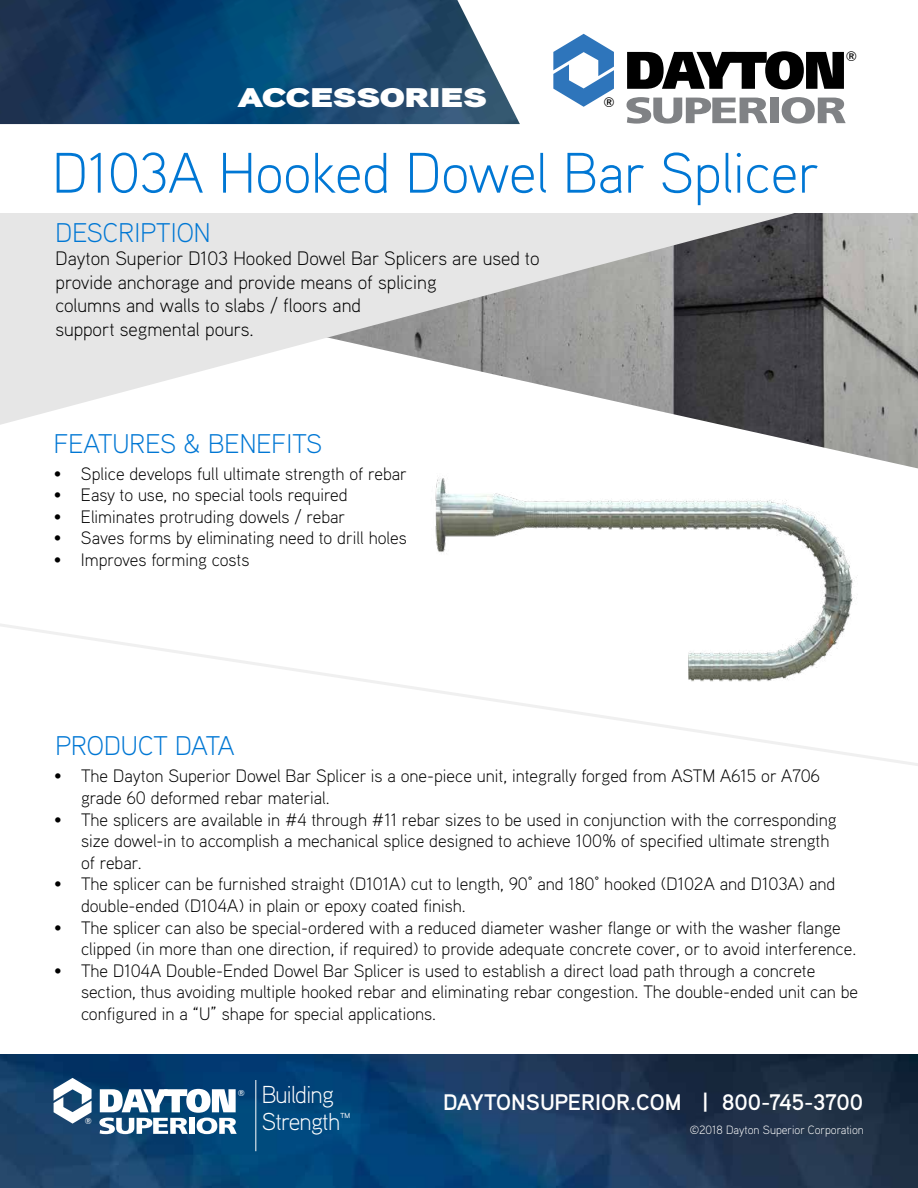
<style>
.page{position:relative;width:918px;height:1188px;background:#fff}
.page>*{position:absolute;margin:0;border:0;box-sizing:border-box;transform-origin:0 0}
.t1{font:300 57px "Aaux Pro OT";color:#0077d4}
.t2{font:300 27px "Aaux Pro OT";color:#0077d4}
.t3{font:27px "Aaux Pro OT Poster";color:#fff}
.t4{font:300 24.45px/27.3px "Aaux Pro OT";letter-spacing:-.03em;color:#fff}
.t5{font:700 22.5px "Aaux Pro OT";color:#fff}
.t6{font:300 19.5px/23.4px "Aaux Pro OT";color:#000}
.t7{font:300 18px/21.6px "Aaux Pro OT";color:#000}
.t8{font:13.5px "Humanist 777 BT Roman B";color:#000}
.t9{font:300 12px "Aaux Pro OT";color:#fff}
.t10{font:8.4px "Humanist 777 BT Roman B";color:#fff}
</style>
<div class="page">
<img style="left:722px;top:213px;width:196px;height:255px">
<svg style="left:0;top:213px;width:863px;height:212px;fill:#e6e6e6"></svg>
<svg style="left:0;top:624px;width:918px;height:142px"></svg>
<img style="left:0;top:1054px;width:918px;height:134px">
<img style="left:0;top:0;width:520px;height:124px">
<svg style="left:627px;top:51px;width:217px;height:38px"></svg>
<svg style="left:553px;top:34px;width:61px;height:73px"></svg>
<svg style="left:627px;top:97px;width:140px;height:27px"></svg>
<div style="left:770px;top:98px;width:9px;height:25px;background:#808285"></div>
<svg style="left:782px;top:97px;width:64px;height:27px"></svg>
<svg style="left:54px;top:1078px;width:38px;height:46px"></svg>
<svg style="left:99px;top:1089px;width:138px;height:45px"></svg>
<hr style="left:256px;top:1080px;width:1px;height:71px;background:#fff">
<img style="left:424px;top:477px;width:439px;height:218px">
<h2 class="t3" style="left:238px;top:80px;width:250px">ACCESSORIES</h2>
<p class="t8" style="left:603px;top:94px;width:13px">®</p>
<h1 class="t1" style="left:52px;top:137px;width:769px">D103A Hooked Dowel Bar Splicer</h1>
<h2 class="t2" style="left:56px;top:216px;width:157px">DESCRIPTION</h2>
<p class="t6" style="left:56px;top:246px;width:486px">Dayton Superior D103 Hooked Dowel Bar Splicers are used to provide anchorage and provide means of splicing<br>columns and walls to slabs / floors and<br>support segmental pours.</p>
<p class="t8" style="left:846px;top:48px;width:13px">®</p>
<h2 class="t2" style="left:54px;top:426px;width:270px">FEATURES &amp; BENEFITS</h2>
<p class="t7" style="left:54px;top:462px;width:355px">• Splice develops full ultimate strength of rebar</p>
<p class="t7" style="left:54px;top:484px;width:295px">• Easy to use, no special tools required</p>
<p class="t7" style="left:54px;top:505px;width:293px">• Eliminates protruding dowels / rebar</p>
<p class="t7" style="left:54px;top:527px;width:354px">• Saves forms by eliminating need to drill holes</p>
<p class="t7" style="left:54px;top:548px;width:197px">• Improves forming costs</p>
<h2 class="t2" style="left:56px;top:728px;width:181px">PRODUCT DATA</h2>
<p class="t7" style="left:81px;top:765px;width:741px;text-indent:-27px">• The Dayton Superior Dowel Bar Splicer is a one-piece unit, integrally forged from ASTM A615 or A706 grade 60 deformed rebar material.</p>
<p class="t7" style="left:81px;top:808px;width:757px;text-indent:-27px">• The splicers are available in #4 through #11 rebar sizes to be used in conjunction with the corresponding size dowel-in to accomplish a mechanical splice designed to achieve 100% of specified ultimate strength of rebar.</p>
<p class="t7" style="left:81px;top:873px;width:756px;text-indent:-27px">• The splicer can be furnished straight (D101A) cut to length, 90° and 180° hooked (D102A and D103A) and double-ended (D104A) in plain or epoxy coated finish.</p>
<p class="t7" style="left:81px;top:916px;width:777px;text-indent:-27px">• The splicer can also be special-ordered with a reduced diameter washer flange or with the washer flange clipped (in more than one direction, if required) to provide adequate concrete cover, or to avoid interference.</p>
<p class="t7" style="left:81px;top:959px;width:779px;text-indent:-27px">• The D104A Double-Ended Dowel Bar Splicer is used to establish a direct load path through a concrete section, thus avoiding multiple hooked rebar and eliminating rebar congestion. The double-ended unit can be configured in a “U” shape for special applications.</p>
<p class="t10" style="left:85px;top:1115px;width:9px">®</p>
<p class="t10" style="left:238px;top:1087px;width:9px">®</p>
<h3 class="t4" style="left:262px;top:1080px;width:91px">Building<br>Strength™</h3>
<p class="t5" style="left:443px;top:1088px;width:422px">DAYTONSUPERIOR.COM | 800-745-3700</p>
<p class="t9" style="left:690px;top:1123px;width:176px">©2018 Dayton Superior Corporation</p>
</div>
